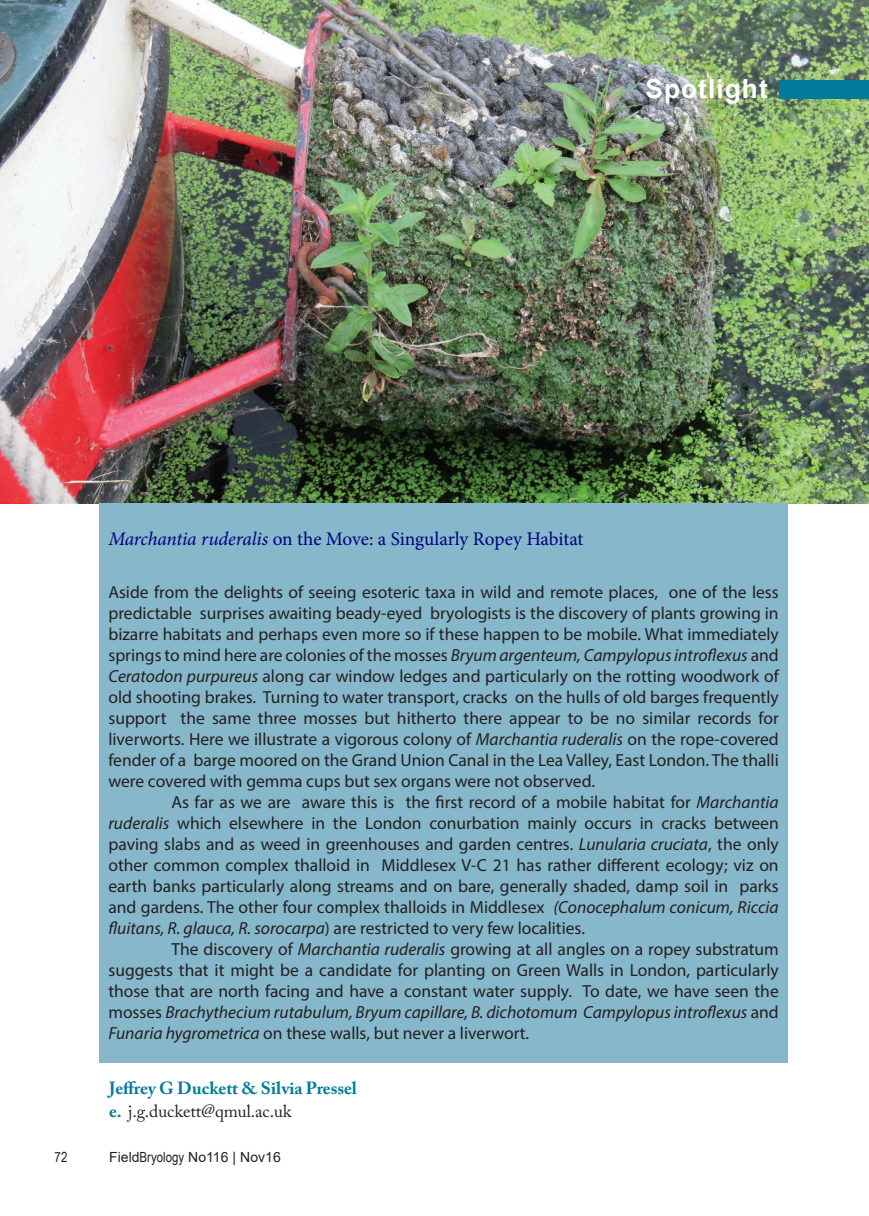
<style>
.page{position:relative;width:869px;height:1216px;background:#fff}
.page>*{position:absolute;margin:0;border:0;box-sizing:border-box;transform-origin:0 0}
.t1{font:700 26.25px "Arial";letter-spacing:.04em;color:#fff}
.t2{font:19.25px "Minion Pro";letter-spacing:-.005em;color:#000080}
.t3{font:17.5px/21px "Myriad Pro";color:#231f20;text-align:justify}
.Article_Authors{font:700 17.5px "Adobe Caslon Pro";letter-spacing:-.005em;color:#007c9a}
.Article_Authors-2{font:17.5px "Adobe Caslon Pro";letter-spacing:-.005em;color:#231f20}
.t4{font:14px "Arial";color:#231f20}
.t5{font:14px "Arial Narrow";color:#231f20}
.s1{font-style:italic}
.s2{font-weight:700;color:#007c9a}
.s3{font-family:"Arial Narrow"}
</style>
<div class="page">
<img style="left:0;top:0;width:868px;height:504px">
<div style="left:779px;top:80px;width:89px;height:19px;background:#007c9a"></div>
<div style="left:99px;top:504px;width:688px;height:558px;background:#86b7ca"></div>
<p class="t1" style="left:645px;top:70px;width:124px">Spotlight</p>
<p class="t2" style="left:108px;top:526px;width:476px"><span class="s1">Marchantia ruderalis</span> on the Move: a Singularly Ropey Habitat</p>
<p class="t3" style="left:108px;top:581px;width:671px">Aside from the delights of seeing esoteric taxa in wild and remote places, one of the less predictable surprises awaiting beady-eyed bryologists is the discovery of plants growing in bizarre habitats and perhaps even more so if these happen to be mobile. What immediately springs to mind here are colonies of the mosses <span class="s1">Bryum argenteum, Campylopus introflexus</span> and <span class="s1">Ceratodon purpureus</span> along car window ledges and particularly on the rotting woodwork of old shooting brakes. Turning to water transport, cracks on the hulls of old barges frequently support the same three mosses but hitherto there appear to be no similar records for liverworts. Here we illustrate a vigorous colony of <span class="s1">Marchantia ruderalis</span> on the rope-covered fender of a barge moored on the Grand Union Canal in the Lea Valley, East London. The thalli were covered with gemma cups but sex organs were not observed.</p>
<p class="t3" style="left:108px;top:791px;width:671px;text-indent:63px">As far as we are aware this is the first record of a mobile habitat for <span class="s1">Marchantia ruderalis</span> which elsewhere in the London conurbation mainly occurs in cracks between paving slabs and as weed in greenhouses and garden centres. <span class="s1">Lunularia cruciata</span>, the only other common complex thalloid in Middlesex V-C 21 has rather different ecology; viz on earth banks particularly along streams and on bare, generally shaded, damp soil in parks and gardens. The other four complex thalloids in Middlesex <span class="s1">(Conocephalum conicum, Riccia fluitans, R. glauca, R. sorocarpa</span>) are restricted to very few localities.</p>
<p class="t3" style="left:108px;top:938px;width:671px;text-indent:63px">The discovery of <span class="s1">Marchantia ruderalis</span> growing at all angles on a ropey substratum suggests that it might be a candidate for planting on Green Walls in London, particularly those that are north facing and have a constant water supply. To date, we have seen the mosses <span class="s1">Brachythecium rutabulum, Bryum capillare, B. dichotomum Campylopus introflexus</span> and <span class="s1">Funaria hygrometrica</span> on these walls, but never a liverwort.</p>
<p class="Article_Authors" style="left:109px;top:1078px;width:249px">Jeffrey G Duckett &amp; Silvia Pressel</p>
<p class="Article_Authors-2" style="left:109px;top:1100px;width:184px"><span class="s2">e.</span> j.g.duckett@qmul.ac.uk</p>
<p class="t5" style="left:55px;top:1146px;width:14px">72</p>
<p class="t4" style="left:109px;top:1146px;width:173px">Field<span class="s3">Bryology</span> No116 | Nov16</p>
</div>
